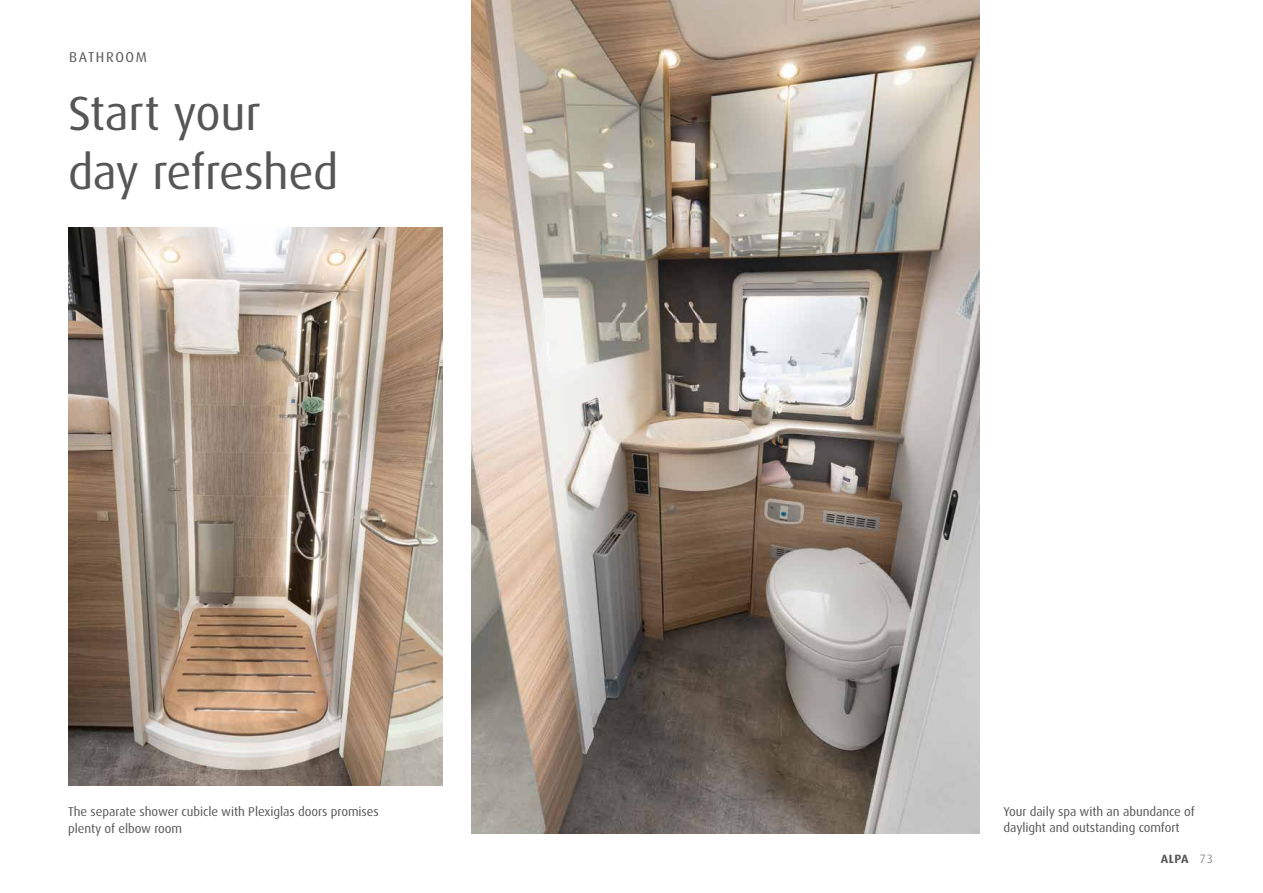
<style>
.page{position:relative;width:1263px;height:893px;background:#fff}
.page>*{position:absolute;margin:0;border:0;box-sizing:border-box;transform-origin:0 0}
.t1{font:48px/58.5px "Dax OT";letter-spacing:-.01em;color:#565656}
.t2{font:14.25px "Dax OT";letter-spacing:.11em;color:#565656}
.t3{font:12.75px/16.5px "Dax OT";letter-spacing:-.005em;color:#565656}
.t4{font:700 12px "Dax Pro";color:#565656}
.t5{font:300 12px "Dax OT";color:#565656}
</style>
<div class="page">
<img style="left:68px;top:228px;width:374px;height:557px">
<img style="left:472px;top:0;width:507px;height:833px">
<p class="t2" style="left:69px;top:48px;width:79px">BATHROOM</p>
<h1 class="t1" style="left:68px;top:85px;width:272px">Start your day refreshed</h1>
<p class="t3" style="left:68px;top:804px;width:312px">The separate shower cubicle with Plexiglas doors promises plenty of elbow room</p>
<p class="t3" style="left:1003px;top:803px;width:193px">Your daily spa with an abundance of daylight and outstanding comfort</p>
<p class="t4" style="left:1161px;top:851px;width:29px">ALPA</p>
<p class="t5" style="left:1200px;top:851px;width:14px">73</p>
</div>
